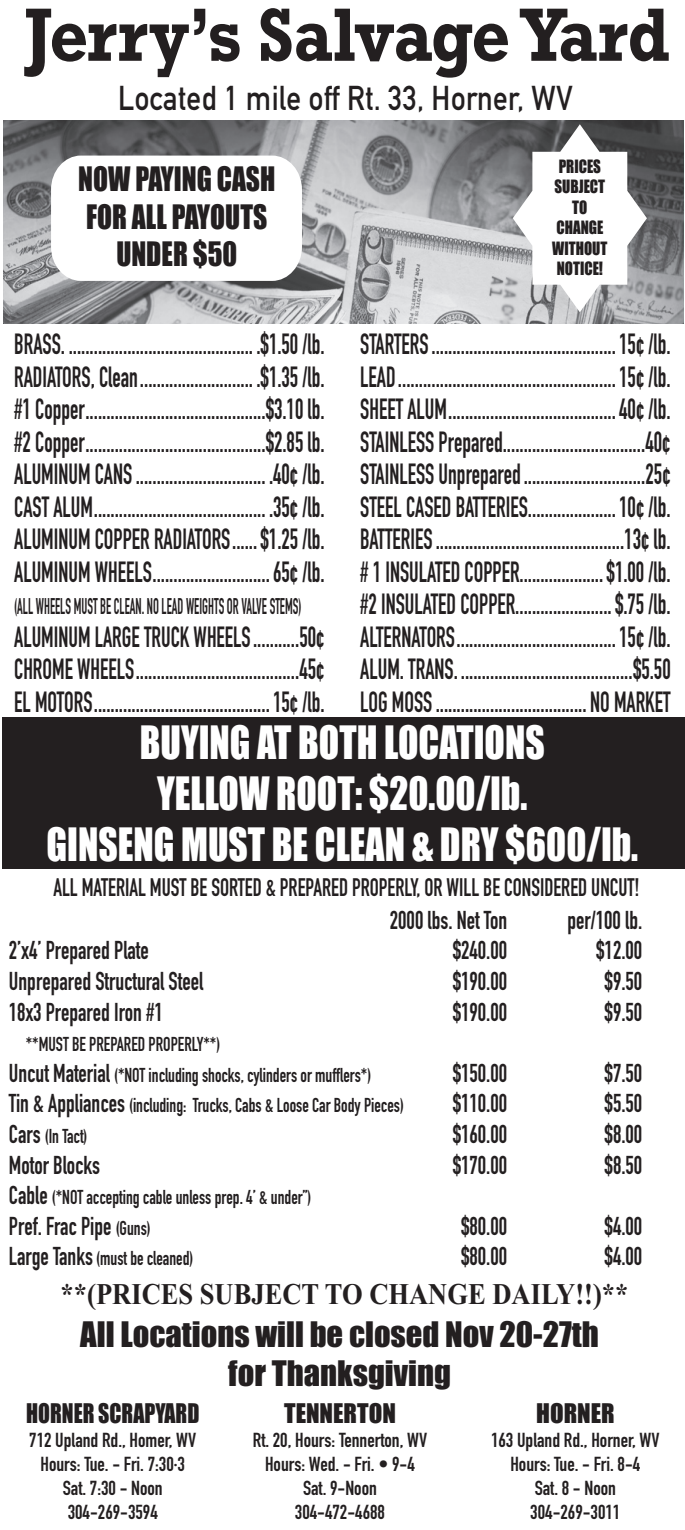
<style>
.page{position:relative;width:685px;height:1530px;background:#fff}
.page>*{position:absolute;margin:0;border:0;box-sizing:border-box;transform-origin:0 0}
.t1{font:700 70.75px "Rockwell";letter-spacing:-.015em;color:#231f20;scale:.88 1}
.t2{font:42.5px/51px "Impact";color:#fff;text-align:center;scale:.88 1}
.t3{font:700 34px "DIN Alternate";color:#231f20;scale:.88 1}
.t4{font:32.5px/39px "Impact";color:#231f20;text-align:center}
.t5{font:31.25px/37.5px "Impact";color:#231f20;text-align:center;scale:.88 1}
.t6{font:700 30px "Times New Roman";color:#231f20;scale:.88 1}
.t7{font:700 28.75px/32.5px "DIN Condensed";color:#231f20;text-align:justify;scale:.78 1}
.t8{font:700 25.5px "DIN Condensed";color:#231f20;scale:.88 1}
.t9{font:700 25px "DIN Condensed";color:#231f20;scale:.85 1}
.t10{font:25px "Impact";color:#231f20;scale:.87 1}
.t11{font:25px "Impact";color:#231f20}
.t12{font:700 22.5px "DIN Condensed";color:#231f20;scale:.62 1}
.t13{font:700 20px/24px "DIN Condensed";color:#231f20;text-align:center}
.t14{font:700 19.75px/30.5px "DIN Condensed";color:#231f20;scale:.88 1}
.t15{font:17px/20.5px "Impact";color:#231f20;text-align:center;scale:.88 1}
.s1{font-size:25.5px}
.s2{font-size:19.75px}
</style>
<div class="page">
<img style="left:4px;top:121px;width:679px;height:202px">
<svg style="left:51px;top:156px;width:251px;height:125px"></svg>
<svg style="left:512px;top:124px;width:134px;height:188px"></svg>
<div style="left:3px;top:717px;width:681px;height:152px;background:#231f20"></div>
<h1 class="t1" style="left:25px;top:8px;width:733px">Jerry’s Salvage Yard</h1>
<p class="t3" style="left:118px;top:78px;width:518px">Located 1 mile off Rt. 33, Horner, WV</p>
<p class="t5" style="left:78px;top:161px;width:225px">NOW PAYING CASH<br>FOR ALL PAYOUTS<br>UNDER $50</p>
<p class="t15" style="left:551px;top:156px;width:64px">PRICES<br>SUBJECT<br>TO<br>CHANGE<br>WITHOUT<br>NOTICE!</p>
<p class="t7" style="left:14px;top:329px;width:399px">BRASS. ............................................ .$1.50 /lb.<br>RADIATORS, Clean ........................... .$1.35 /lb. #1 Copper ...........................................$3.10 lb. #2 Copper ...........................................$2.85 lb.<br>ALUMINUM CANS ............................... .40¢ /lb.<br>CAST ALUM ......................................... .35¢ /lb.<br>ALUMINUM COPPER RADIATORS ...... $1.25 /lb.<br>ALUMINUM WHEELS ............................ 65¢ /lb.</p>
<p class="t12" style="left:14px;top:596px;width:464px">(ALL WHEELS MUST BE CLEAN. NO LEAD WEIGHTS OR VALVE STEMS)</p>
<p class="t7" style="left:14px;top:622px;width:399px">ALUMINUM LARGE TRUCK WHEELS ...........50¢ CHROME WHEELS .......................................45¢ EL MOTORS .......................................... 15¢ /lb.</p>
<p class="t7" style="left:360px;top:329px;width:399px">STARTERS ............................................ 15¢ /lb.<br>LEAD .................................................... 15¢ /lb.<br>SHEET ALUM ........................................ 40¢ /lb.<br>STAINLESS Prepared..................................40¢ STAINLESS Unprepared .............................25¢ STEEL CASED BATTERIES..................... 10¢ /lb.<br>BATTERIES .............................................13¢ lb. # 1 INSULATED COPPER.................... $1.00 /lb. #2 INSULATED COPPER....................... $.75 /lb.<br>ALTERNATORS ...................................... 15¢ /lb.<br>ALUM. TRANS. .........................................$5.50<br>LOG MOSS .................................... NO MARKET</p>
<h2 class="t2" style="left:46px;top:718px;width:673px">BUYING AT BOTH LOCATIONS<br>YELLOW ROOT: $20.00/lb.<br>GINSENG MUST BE CLEAN &amp; DRY $600/lb.</h2>
<p class="t9" style="left:53px;top:876px;width:690px">ALL MATERIAL MUST BE SORTED &amp; PREPARED PROPERLY, OR WILL BE CONSIDERED UNCUT!</p>
<p class="t8" style="left:389px;top:909px;width:135px">2000 lbs. Net Ton</p>
<p class="t8" style="left:567px;top:909px;width:86px">per/100 lb.</p>
<p class="t8" style="left:9px;top:939px;width:160px">2’x4’ Prepared Plate</p>
<p class="t8" style="left:452px;top:939px;width:63px">$240.00</p>
<p class="t8" style="left:595px;top:939px;width:54px">$12.00</p>
<p class="t8" style="left:9px;top:970px;width:222px">Unprepared Structural Steel</p>
<p class="t8" style="left:452px;top:970px;width:63px">$190.00</p>
<p class="t8" style="left:604px;top:970px;width:44px">$9.50</p>
<p class="t8" style="left:9px;top:1000px;width:176px">18x3 Prepared Iron #1</p>
<p class="t8" style="left:452px;top:1000px;width:63px">$190.00</p>
<p class="t8" style="left:604px;top:1000px;width:44px">$9.50</p>
<p class="t14" style="left:9px;top:1030px;width:413px;text-indent:17px">**MUST BE PREPARED PROPERLY**)<br><span class="s1">Uncut Material</span> (*NOT including shocks, cylinders or mufflers*)</p>
<p class="t8" style="left:452px;top:1062px;width:63px">$150.00</p>
<p class="t8" style="left:604px;top:1062px;width:44px">$7.50</p>
<p class="t14" style="left:9px;top:1091px;width:450px"><span class="s1">Tin &amp; Appliances</span> (including: Trucks, Cabs &amp; Loose Car Body Pieces)</p>
<p class="t8" style="left:452px;top:1092px;width:63px">$110.00</p>
<p class="t8" style="left:604px;top:1092px;width:44px">$5.50</p>
<p class="t14" style="left:9px;top:1122px;width:91px"><span class="s1">Cars</span> (In Tact)</p>
<p class="t8" style="left:452px;top:1123px;width:63px">$160.00</p>
<p class="t8" style="left:604px;top:1123px;width:44px">$8.00</p>
<p class="t8" style="left:9px;top:1153px;width:105px">Motor Blocks</p>
<p class="t8" style="left:452px;top:1153px;width:63px">$170.00</p>
<p class="t8" style="left:604px;top:1153px;width:44px">$8.50</p>
<p class="t14" style="left:9px;top:1183px;width:345px"><span class="s1">Cable</span> (*NOT accepting cable unless prep. 4’ &amp; under”)</p>
<p class="t8" style="left:9px;top:1215px;width:162px">Pref. Frac Pipe <span class="s2">(Guns)</span></p>
<p class="t8" style="left:460px;top:1215px;width:54px">$80.00</p>
<p class="t8" style="left:604px;top:1215px;width:44px">$4.00</p>
<p class="t14" style="left:9px;top:1244px;width:211px"><span class="s1">Large Tanks</span> (must be cleaned)</p>
<p class="t8" style="left:460px;top:1245px;width:54px">$80.00</p>
<p class="t8" style="left:604px;top:1245px;width:44px">$4.00</p>
<p class="t6" style="left:61px;top:1284px;width:646px">**(PRICES SUBJECT TO CHANGE DAILY!!)**</p>
<p class="t4" style="left:80px;top:1316px;width:519px">All Locations will be closed Nov 20-27th for Thanksgiving</p>
<p class="t10" style="left:26px;top:1401px;width:200px">HORNER SCRAPYARD</p>
<p class="t13" style="left:29px;top:1429px;width:168px">712 Upland Rd., Homer, WV<br>Hours: Tue. - Fri. 7:30·3<br>Sat. 7:30 - Noon<br>304-269-3594</p>
<p class="t11" style="left:284px;top:1401px;width:113px">TENNERTON</p>
<p class="t13" style="left:252px;top:1429px;width:176px">Rt. 20, Hours: Tennerton, WV<br>Hours: Wed. - Fri. • 9-4<br>Sat. 9-Noon<br>304-472-4688</p>
<p class="t11" style="left:535px;top:1401px;width:80px">HORNER</p>
<p class="t13" style="left:490px;top:1429px;width:170px">163 Upland Rd., Horner, WV<br>Hours: Tue. - Fri. 8-4<br>Sat. 8 - Noon<br>304-269-3011</p>
</div>
